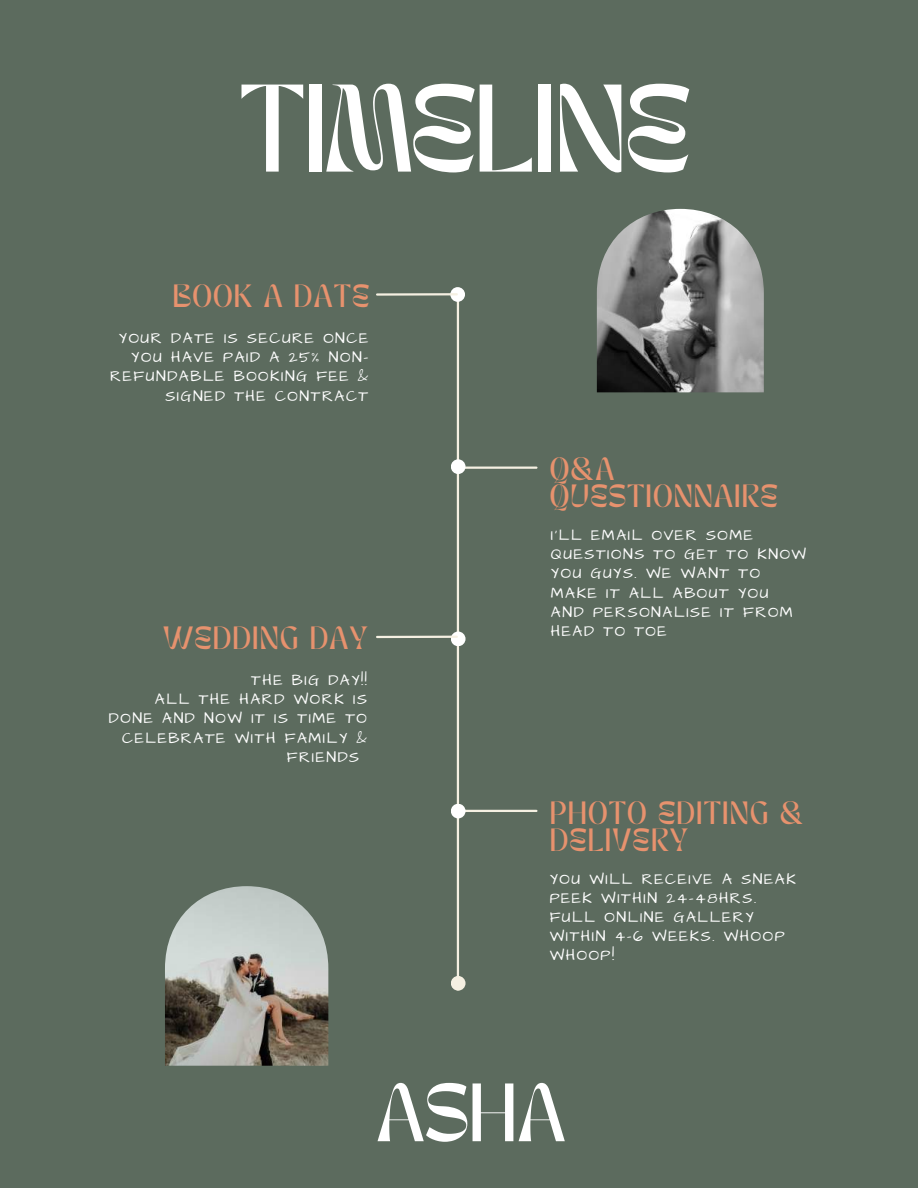
<style>
.page{position:relative;width:918px;height:1188px;background:#5c6b5e}
.page>*{position:absolute;margin:0;border:0;box-sizing:border-box;transform-origin:0 0}
.t1{font:87px "TANMERINGUE";letter-spacing:-.035em;color:#fff}
.t2{font:57.75px "TANMERINGUE";color:#fff}
.t3{font:22.5px/27px "TANMERINGUE";letter-spacing:.05em;color:#e7926e}
.t4{font:15.45px/19.2px "Architects Daughter";letter-spacing:.1em;color:#fff}
</style>
<div class="page">
<hr style="left:457px;top:296px;width:2px;height:693px;background:#f5f0e2">
<div style="left:451px;top:976px;width:15px;height:15px;background:#f5f0e2;border-radius:50%"></div>
<div style="left:451px;top:632px;width:15px;height:14px;background:#fff;border-radius:50%"></div>
<hr style="left:459px;top:810px;width:77px;height:2px;background:#f5f0e2">
<hr style="left:459px;top:467px;width:77px;height:2px;background:#f5f0e2">
<div style="left:451px;top:804px;width:15px;height:14px;background:#fff;border-radius:50%"></div>
<div style="left:451px;top:459px;width:15px;height:15px;background:#fff;border-radius:50%"></div>
<div style="left:450px;top:287px;width:15px;height:15px;background:#fff;border-radius:50%"></div>
<hr style="left:377px;top:636px;width:80px;height:2px;background:#f5f0e2">
<hr style="left:377px;top:293px;width:80px;height:3px;background:#f5f0e2">
<img style="left:597px;top:209px;width:167px;height:183px">
<img style="left:165px;top:886px;width:163px;height:180px">
<h1 class="t1" style="left:239px;top:84px;width:454px">TIMELINE</h1>
<h3 class="t3" style="left:173px;top:286px;width:198px">BOOK A DATE</h3>
<p class="t4" style="left:110px;top:329px;width:260px;text-align:right">YOUR DATE IS SECURE ONCE<br>YOU HAVE PAID A 25% NON-<br>REFUNDABLE BOOKING FEE &amp;<br>SIGNED THE CONTRACT</p>
<h3 class="t3" style="left:163px;top:628px;width:207px">WEDDING DAY</h3>
<p class="t4" style="left:251px;top:671px;width:117px">THE BIG DAY!!</p>
<p class="t4" style="left:155px;top:690px;width:214px">ALL THE HARD WORK IS</p>
<p class="t4" style="left:109px;top:709px;width:260px">DONE AND NOW IT IS TIME TO</p>
<p class="t4" style="left:122px;top:728px;width:246px">CELEBRATE WITH FAMILY &amp;</p>
<p class="t4" style="left:287px;top:748px;width:74px">FRIENDS</p>
<h3 class="t3" style="left:550px;top:459px;width:230px">Q&amp;A<br>QUESTIONNAIRE</h3>
<p class="t4" style="left:551px;top:526px;width:257px">I'LL EMAIL OVER SOME<br>QUESTIONS TO GET TO KNOW<br>YOU GUYS. WE WANT TO<br>MAKE IT ALL ABOUT YOU<br>AND PERSONALISE IT FROM<br>HEAD TO TOE</p>
<h3 class="t3" style="left:550px;top:803px;width:256px">PHOTO EDITING &amp;<br>DELIVERY</h3>
<p class="t4" style="left:550px;top:870px;width:248px">YOU WILL RECEIVE A SNEAK<br>PEEK WITHIN 24-48HRS.<br>FULL ONLINE GALLERY<br>WITHIN 4-6 WEEKS. WHOOP<br>WHOOP!</p>
<h2 class="t2" style="left:376px;top:1083px;width:191px">ASHA</h2>
</div>
